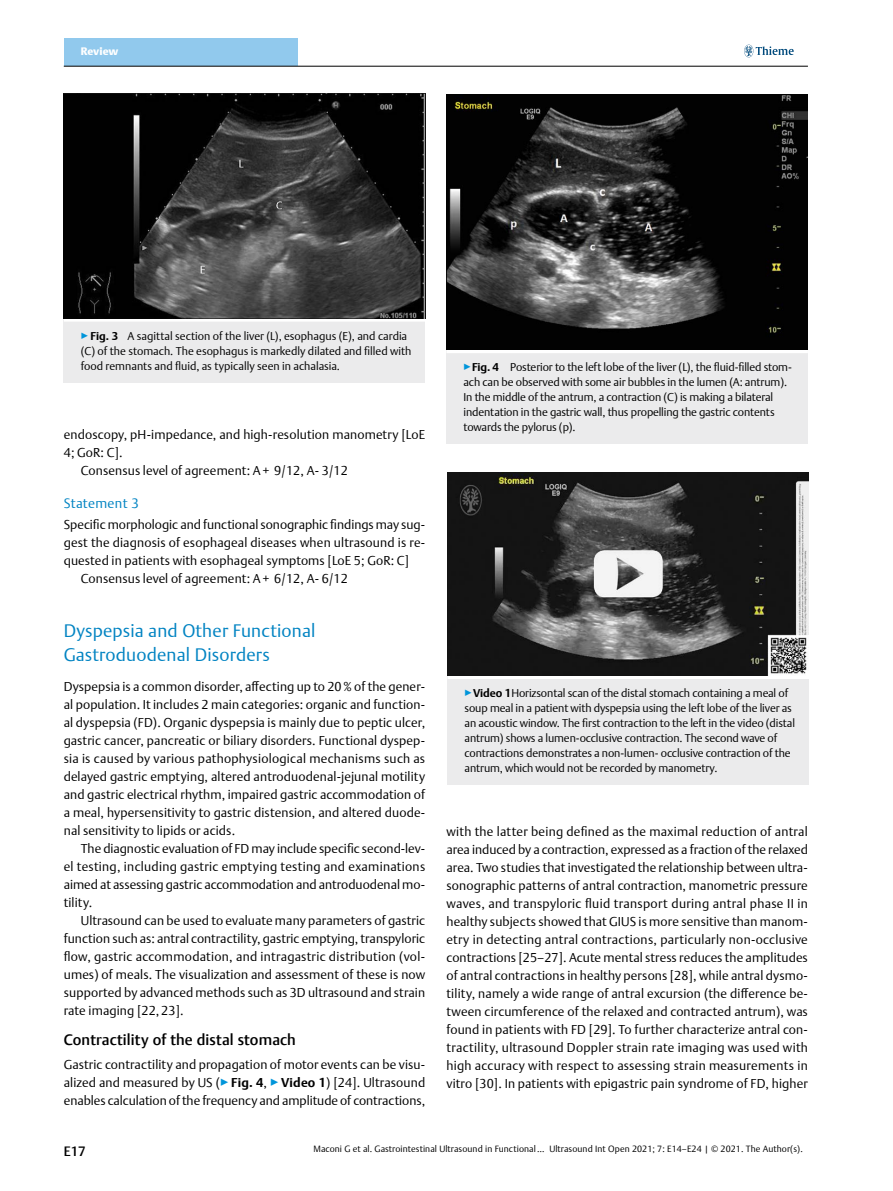
<style>
.page{position:relative;width:893px;height:1191px;background:#fff}
.page>*{position:absolute;margin:0;border:0;box-sizing:border-box;transform-origin:0 0}
.t1{font:300 18px/24px "Thieme Argo 2011";letter-spacing:.01em;color:#0083c2}
.t2{font:500 15px "Thieme Argo 2011";letter-spacing:.01em;color:#000}
.t3{font:300 13.5px "Thieme Argo 2011";letter-spacing:.025em;color:#0083c2}
.t4{font:500 13.5px "Thieme Argo 2011";color:#000}
.t5{font:300 12.75px/18px "Thieme Argo 2011";letter-spacing:.01em;color:#000;text-align:justify}
.t6{font:300 11.25px/15px "Thieme Argo 2011";letter-spacing:-.01em;color:#000}
.t7{font:900 10.8px "Thieme Argo 2011";letter-spacing:-.005em;color:#fff}
.t8{font:300 9px "Thieme Argo 2011";letter-spacing:.01em;color:#000}
.s1{color:#0095da}
.s2{font-weight:700}
</style>
<div class="page">
<div style="left:64px;top:38px;width:234px;height:28px;background:#91c9ed"></div>
<svg style="left:744px;top:45px;width:50px;height:12px"></svg>
<hr style="left:64px;top:66px;width:744px;height:1px;background:#000">
<div style="left:448px;top:675px;width:361px;height:110px;background:#ebebec"></div>
<svg style="left:448px;top:675px;width:361px;height:4px"></svg>
<img style="left:448px;top:472px;width:361px;height:203px">
<div style="left:64px;top:318px;width:361px;height:64px;background:#ebebec"></div>
<svg style="left:64px;top:318px;width:361px;height:4px"></svg>
<img style="left:64px;top:94px;width:361px;height:224px">
<div style="left:446px;top:349px;width:362px;height:95px;background:#ebebec"></div>
<svg style="left:446px;top:349px;width:362px;height:4px"></svg>
<img style="left:446px;top:95px;width:362px;height:254px">
<p class="t7" style="left:81px;top:44px;width:39px">Review</p>
<p class="t6" style="left:81px;top:328px;width:332px"><span class="s1">▶</span><span class="s2">Fig. 3</span> A sagittal section of the liver (L), esophagus (E), and cardia (C) of the stomach. The esophagus is markedly dilated and filled with food remnants and fluid, as typically seen in achalasia.</p>
<p class="t5" style="left:64px;top:425px;width:363px">endoscopy, pH-impedance, and high-resolution manometry [LoE</p>
<p class="t5" style="left:64px;top:443px;width:60px">4; GoR: C].</p>
<p class="t5" style="left:81px;top:461px;width:269px">Consensus level of agreement: A+ 9/12, A- 3/12</p>
<p class="t3" style="left:64px;top:494px;width:77px">Statement 3</p>
<p class="t5" style="left:64px;top:515px;width:363px">Specific morphologic and functional sonographic findings may sug-</p>
<p class="t5" style="left:64px;top:533px;width:363px">gest the diagnosis of esophageal diseases when ultrasound is re-</p>
<p class="t5" style="left:64px;top:551px;width:347px">quested in patients with esophageal symptoms [LoE 5; GoR: C]</p>
<p class="t5" style="left:81px;top:569px;width:269px">Consensus level of agreement: A+ 6/12, A- 6/12</p>
<h1 class="t1" style="left:64px;top:618px;width:253px">Dyspepsia and Other Functional<br>Gastroduodenal Disorders</h1>
<p class="t5" style="left:64px;top:677px;width:363px">Dyspepsia is a common disorder, affecting up to 20% of the gener&shy;al population. It includes 2 main categories: organic and function&shy;al dyspepsia (FD). Organic dyspepsia is mainly due to peptic ulcer, gastric cancer, pancreatic or biliary disorders. Functional dyspep&shy;sia is caused by various pathophysiological mechanisms such as delayed gastric emptying, altered antroduodenal-jejunal motility and gastric electrical rhythm, impaired gastric accommodation of a meal, hypersensitivity to gastric distension, and altered duode&shy;nal sensitivity to lipids or acids.</p>
<p class="t5" style="left:64px;top:839px;width:363px;text-indent:17px">The diagnostic evaluation of FD may include specific second-lev&shy;el testing, including gastric emptying testing and examinations aimed at assessing gastric accommodation and antroduodenal mo&shy;tility.</p>
<p class="t5" style="left:64px;top:911px;width:363px;text-indent:17px">Ultrasound can be used to evaluate many parameters of gastric function such as: antral contractility, gastric emptying, transpyloric flow, gastric accommodation, and intragastric distribution (vol&shy;umes) of meals. The visualization and assessment of these is now supported by advanced methods such as 3D ultrasound and strain rate imaging [22, 23].</p>
<p class="t2" style="left:64px;top:1030px;width:234px">Contractility of the distal stomach</p>
<p class="t5" style="left:64px;top:1055px;width:363px">Gastric contractility and propagation of motor events can be visu&shy;alized and measured by US (<span class="s1">▶</span><span class="s2">Fig. 4</span>, <span class="s1">▶</span><span class="s2">Video 1</span>) [24]. Ultrasound enables calculation of the frequency and amplitude of contractions,</p>
<p class="t6" style="left:463px;top:359px;width:330px"><span class="s1">▶</span><span class="s2">Fig. 4</span> Posterior to the left lobe of the liver (L), the fluid-filled stom&shy;ach can be observed with some air bubbles in the lumen (A: antrum).<br>In the middle of the antrum, a contraction (C) is making a bilateral indentation in the gastric wall, thus propelling the gastric contents towards the pylorus (p).</p>
<p class="t6" style="left:465px;top:685px;width:332px"><span class="s1">▶</span><span class="s2">Video 1</span>Horizsontal scan of the distal stomach containing a meal of soup meal in a patient with dyspepsia using the left lobe of the liver as an acoustic window. The first contraction to the left in the video (distal antrum) shows a lumen-occlusive contraction. The second wave of contractions demonstrates a non-lumen- occlusive contraction of the antrum, which would not be recorded by manometry.</p>
<p class="t5" style="left:446px;top:822px;width:363px">with the latter being defined as the maximal reduction of antral area induced by a contraction, expressed as a fraction of the relaxed area. Two studies that investigated the relationship between ultra&shy;sonographic patterns of antral contraction, manometric pressure waves, and transpyloric fluid transport during antral phase II in healthy subjects showed that GIUS is more sensitive than manom&shy;etry in detecting antral contractions, particularly non-occlusive contractions [25–27]. Acute mental stress reduces the amplitudes of antral contractions in healthy persons [28], while antral dysmo&shy;tility, namely a wide range of antral excursion (the difference be&shy;tween circumference of the relaxed and contracted antrum), was found in patients with FD [29]. To further characterize antral con&shy;tractility, ultrasound Doppler strain rate imaging was used with high accuracy with respect to assessing strain measurements in vitro [30]. In patients with epigastric pain syndrome of FD, higher</p>
<p class="t4" style="left:64px;top:1142px;width:24px">E17</p>
<p class="t8" style="left:313px;top:1143px;width:491px">Maconi G et al. Gastrointestinal Ultrasound in Functional … Ultrasound Int Open 2021; 7: E14–E24 | © 2021. The Author(s).</p>
</div>
